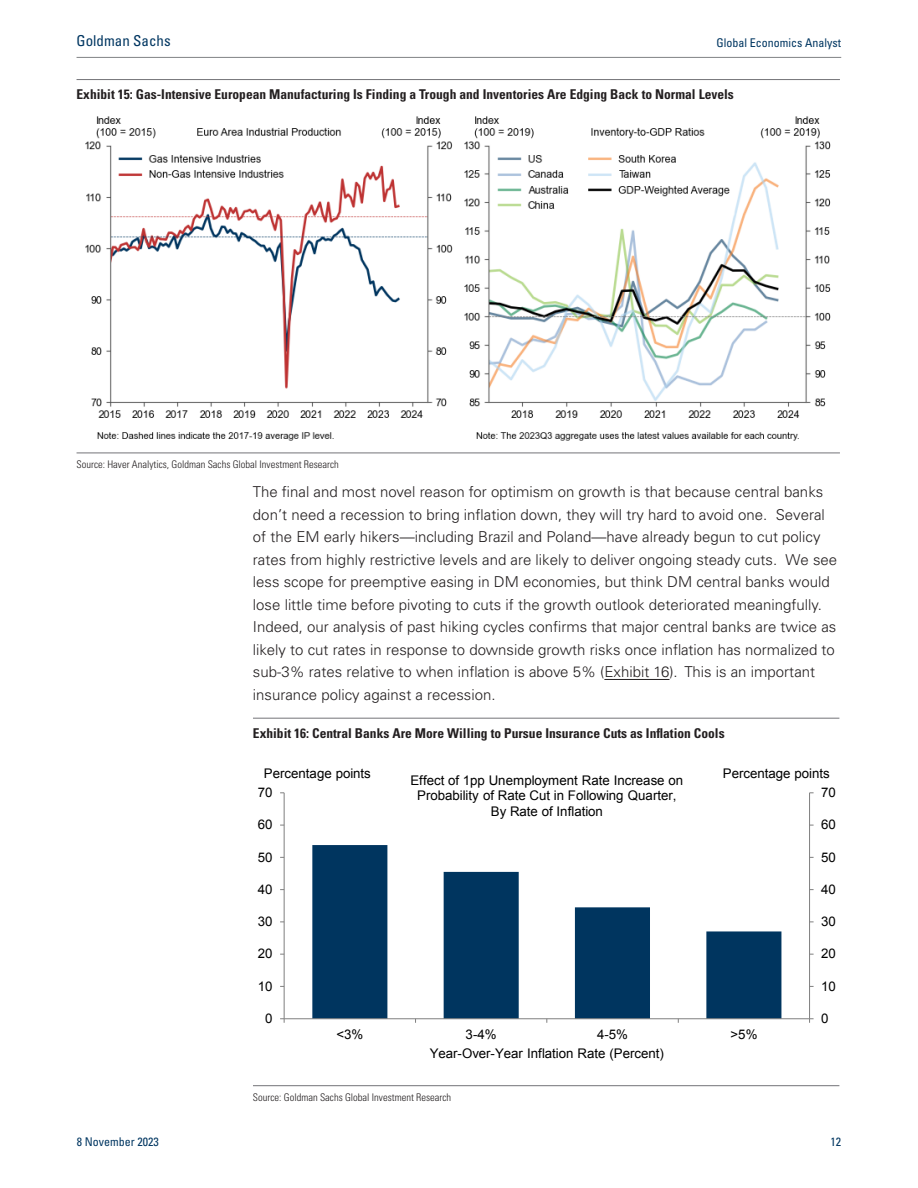
<style>
.page{position:relative;width:918px;height:1188px;background:#fff}
.page>*{position:absolute;margin:0;border:0;box-sizing:border-box;transform-origin:0 0}
.t1{font:300 15px/22.5px "Univers LT Std";color:#231f20}
.t2{font:condensed 15px "Univers LT Std";color:#003661}
.t3{font:700 condensed 13.5px "Univers LT Std";color:#231f20}
.t4{font:13.35px/15.3px "Arial";color:#000;text-align:center}
.t5{font:13.2px "Arial";color:#000}
.t6{font:condensed 12px "Univers LT Std";color:#003661}
.t7{font:300 condensed 10.5px "Univers LT Std";color:#231f20}
</style>
<div class="page">
<hr style="left:77px;top:79px;width:763px;height:1px;background:#737378">
<img style="left:85px;top:116px;width:746px;height:325px">
<hr style="left:77px;top:453px;width:763px;height:1px;background:#737378">
<hr style="left:253px;top:718px;width:586px;height:1px;background:#737378">
<svg style="left:312px;top:845px;width:469px;height:173px"></svg>
<hr style="left:809px;top:793px;width:1px;height:226px;background:#7f7f7f">
<hr style="left:284px;top:793px;width:1px;height:226px;background:#7f7f7f">
<hr style="left:284px;top:1018px;width:526px;height:1px;background:#7f7f7f">
<svg style="left:280px;top:1018px;width:5px;height:5px"></svg>
<svg style="left:809px;top:1018px;width:5px;height:5px"></svg>
<hr style="left:253px;top:1085px;width:586px;height:1px;background:#737378">
<hr style="left:77px;top:57px;width:764px;height:1px;background:#808285">
<hr style="left:604px;top:679px;width:65px;height:1px;background:#231f20">
<p class="t2" style="left:77px;top:35px;width:96px">Goldman Sachs</p>
<p class="t6" style="left:717px;top:38px;width:126px">Global Economics Analyst</p>
<p class="t3" style="left:77px;top:90px;width:659px">Exhibit 15: Gas-Intensive European Manufacturing Is Finding a Trough and Inventories Are Edging Back to Normal Levels</p>
<p class="t7" style="left:77px;top:461px;width:264px">Source: Haver Analytics, Goldman Sachs Global Investment Research</p>
<p class="t1" style="left:253px;top:482px;width:586px">The final and most novel reason for optimism on growth is that because central banks don’t need a recession to bring inflation down, they will try hard to avoid one. Several of the EM early hikers—including Brazil and Poland—have already begun to cut policy rates from highly restrictive levels and are likely to deliver ongoing steady cuts. We see less scope for preemptive easing in DM economies, but think DM central banks would lose little time before pivoting to cuts if the growth outlook deteriorated meaningfully.<br>Indeed, our analysis of past hiking cycles confirms that major central banks are twice as likely to cut rates in response to downside growth risks once inflation has normalized to sub-3% rates relative to when inflation is above 5% (Exhibit 16). This is an important insurance policy against a recession.</p>
<p class="t3" style="left:253px;top:728px;width:473px">Exhibit 16: Central Banks Are More Willing to Pursue Insurance Cuts as Inflation Cools</p>
<p class="t4" style="left:264px;top:766px;width:108px">Percentage points</p>
<p class="t4" style="left:723px;top:766px;width:108px">Percentage points</p>
<p class="t4" style="left:411px;top:773px;width:274px">Effect of 1pp Unemployment Rate Increase on<br>Probability of Rate Cut in Following Quarter,<br>By Rate of Inflation</p>
<p class="t5" style="left:258px;top:785px;width:16px">70</p>
<p class="t5" style="left:821px;top:785px;width:16px">70</p>
<p class="t4" style="left:258px;top:817px;width:16px">60</p>
<p class="t4" style="left:821px;top:817px;width:16px">60</p>
<p class="t4" style="left:258px;top:849px;width:16px">50</p>
<p class="t4" style="left:258px;top:882px;width:16px">40</p>
<p class="t5" style="left:258px;top:914px;width:16px">30</p>
<p class="t5" style="left:258px;top:947px;width:16px">20</p>
<p class="t4" style="left:258px;top:978px;width:16px">10</p>
<p class="t4" style="left:265px;top:1011px;width:9px">0</p>
<p class="t4" style="left:336px;top:1027px;width:28px">&lt;3%</p>
<p class="t4" style="left:466px;top:1027px;width:33px">3-4%</p>
<p class="t4" style="left:597px;top:1027px;width:33px">4-5%</p>
<p class="t4" style="left:731px;top:1027px;width:28px">&gt;5%</p>
<p class="t4" style="left:430px;top:1046px;width:236px">Year-Over-Year Inflation Rate (Percent)</p>
<p class="t7" style="left:253px;top:1093px;width:200px">Source: Goldman Sachs Global Investment Research</p>
<p class="t4" style="left:821px;top:849px;width:16px">50</p>
<p class="t4" style="left:821px;top:882px;width:16px">40</p>
<p class="t5" style="left:821px;top:914px;width:16px">30</p>
<p class="t5" style="left:821px;top:947px;width:16px">20</p>
<p class="t4" style="left:821px;top:978px;width:16px">10</p>
<p class="t4" style="left:821px;top:1011px;width:9px">0</p>
<p class="t6" style="left:77px;top:1137px;width:83px">8 November 2023</p>
<p class="t6" style="left:831px;top:1137px;width:12px">12</p>
</div>
